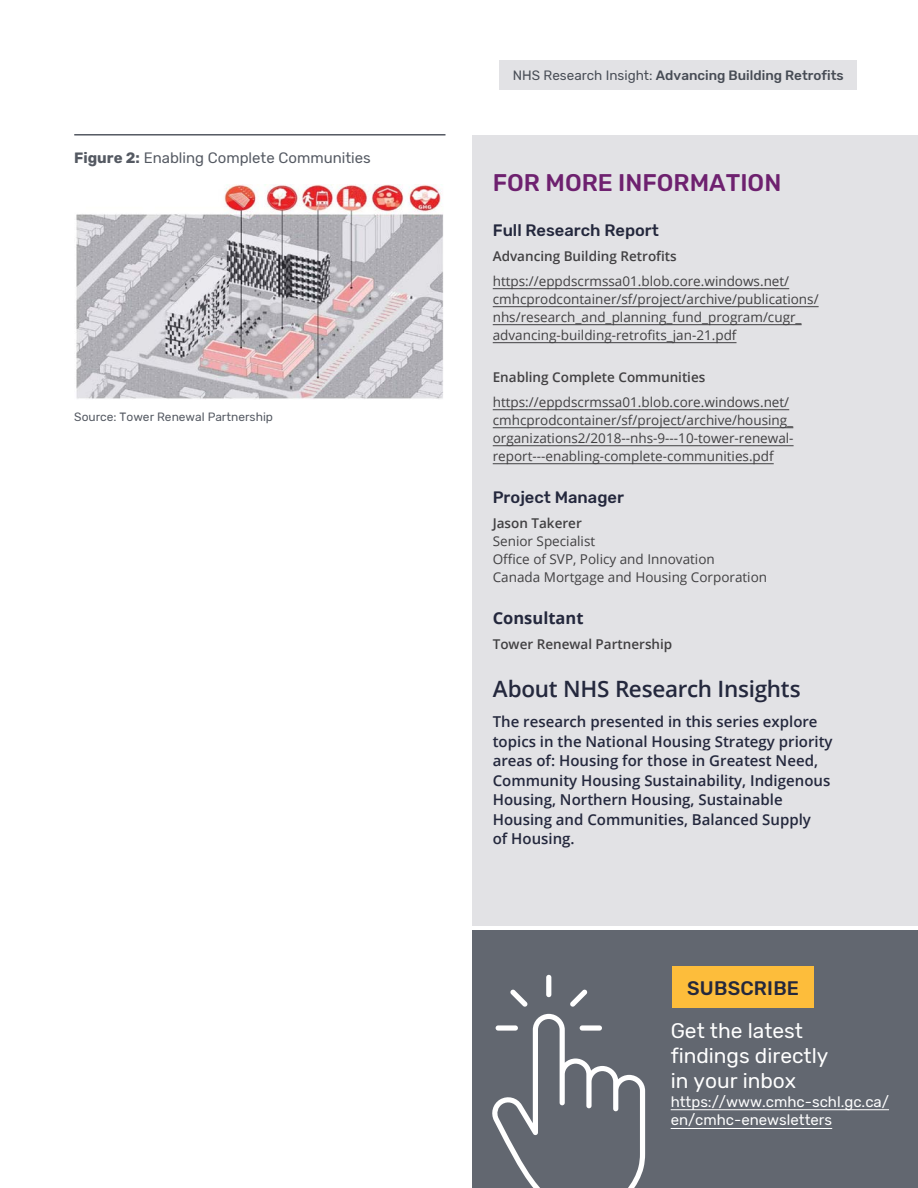
<style>
.page{position:relative;width:918px;height:1188px;background:#fff}
.page>*{position:absolute;margin:0;border:0;box-sizing:border-box;transform-origin:0 0}
.H3_Subheads{font:500 24px "Rubik";color:#6e216f}
.t1{font:600 22.5px "Open Sans";letter-spacing:-.015em;color:#24283d}
.P_Signup_Body{font:21px/24.8px "Rubik";color:#fff}
.P_Button_Call_to_act{font:500 19.5px "Rubik";letter-spacing:.01em;color:#24283d}
.H4_Subhead{font:500 16.5px "Rubik";color:#24283d}
.H4_Subhead-2{font:700 16.5px "Open Sans";color:#24283d}
.P_About_Body{font:600 15px/19.5px "Open Sans";color:#24283d}
.P_Icon_website{font:15px/18.8px "Rubik";color:#fff}
.t2{font:15px "Rubik";color:#545962}
.P_Body{font:13.5px/18px "Open Sans";color:#414042}
.P_Body-2{font:600 13.5px "Open Sans";color:#414042}
.t3{font:500 13.5px "Rubik";color:#474c55}
.Source{font:12px "Rubik";color:#545962}
.s1{font-weight:700}
.s2{font-weight:400}
.s3{font-weight:600}
</style>
<div class="page">
<div style="left:499px;top:61px;width:358px;height:29px;background:#e2e2e5"></div>
<hr style="left:74px;top:134px;width:372px;height:2px;background:#545962">
<div style="left:472px;top:135px;width:446px;height:791px;background:#e2e2e5"></div>
<div style="left:472px;top:931px;width:446px;height:257px;background:#626770"></div>
<hr style="left:671px;top:1109px;width:218px;height:1px;background:#fff">
<hr style="left:671px;top:1128px;width:161px;height:1px;background:#fff">
<svg style="left:492px;top:1014px;width:153px;height:174px"></svg>
<div style="left:496px;top:1025px;width:22px;height:6px;background:#fff;border-radius:3px"></div>
<div style="left:580px;top:1025px;width:22px;height:6px;background:#fff;border-radius:3px"></div>
<svg style="left:570px;top:989px;width:17px;height:18px"></svg>
<div style="left:546px;top:975px;width:5px;height:22px;background:#fff;border-radius:3px"></div>
<svg style="left:510px;top:989px;width:18px;height:18px"></svg>
<hr style="left:493px;top:288px;width:296px;height:1px;background:#414042">
<hr style="left:493px;top:306px;width:326px;height:1px;background:#414042">
<hr style="left:493px;top:324px;width:309px;height:1px;background:#414042">
<hr style="left:493px;top:342px;width:244px;height:1px;background:#414042">
<hr style="left:493px;top:409px;width:296px;height:1px;background:#414042">
<hr style="left:493px;top:427px;width:300px;height:1px;background:#414042">
<hr style="left:493px;top:445px;width:301px;height:1px;background:#414042">
<hr style="left:493px;top:463px;width:281px;height:1px;background:#414042">
<div style="left:672px;top:966px;width:142px;height:42px;background:#fdbd3b"></div>
<img style="left:76px;top:184px;width:367px;height:215px">
<p class="t2" style="left:74px;top:149px;width:298px"><span class="s1">Figure 2:</span> Enabling Complete Communities</p>
<p class="Source" style="left:74px;top:410px;width:200px">Source: Tower Renewal Partnership</p>
<p class="t3" style="left:513px;top:68px;width:332px"><span class="s2">NHS Research Insight:</span> Advancing Building Retrofits</p>
<h3 class="H3_Subheads" style="left:493px;top:169px;width:290px">FOR MORE INFORMATION</h3>
<h4 class="H4_Subhead" style="left:493px;top:221px;width:168px">Full Research Report</h4>
<p class="P_Body-2" style="left:493px;top:247px;width:186px">Advancing Building Retrofits</p>
<p class="P_Body" style="left:493px;top:271px;width:327px">https://eppdscrmssa01.blob.core.windows.net/ cmhcprodcontainer/sf/project/archive/publications/ nhs/research_and_planning_fund_program/cugr_ advancing-building-retrofits_jan-21.pdf</p>
<p class="P_Body-2" style="left:493px;top:368px;width:214px">Enabling Complete Communities</p>
<p class="P_Body" style="left:493px;top:392px;width:302px">https://eppdscrmssa01.blob.core.windows.net/ cmhcprodcontainer/sf/project/archive/housing_ organizations2/2018--nhs-9---10-tower-renewal&shy;report---enabling-complete-communities.pdf</p>
<h4 class="H4_Subhead" style="left:493px;top:488px;width:133px">Project Manager</h4>
<p class="P_Body" style="left:493px;top:514px;width:276px"><span class="s3">Jason Takerer<br></span>Senior Specialist<br>Office of SVP, Policy and Innovation<br>Canada Mortgage and Housing Corporation</p>
<h4 class="H4_Subhead-2" style="left:493px;top:606px;width:92px">Consultant</h4>
<p class="P_Body-2" style="left:493px;top:635px;width:181px">Tower Renewal Partnership</p>
<h3 class="t1" style="left:493px;top:674px;width:309px">About NHS Research Insights</h3>
<p class="P_About_Body" style="left:493px;top:712px;width:341px">The research presented in this series explore topics in the National Housing Strategy priority areas of: Housing for those in Greatest Need, Community Housing Sustainability, Indigenous Housing, Northern Housing, Sustainable Housing and Communities, Balanced Supply<br>of Housing.</p>
<p class="P_Button_Call_to_act" style="left:687px;top:977px;width:113px">SUBSCRIBE</p>
<p class="P_Signup_Body" style="left:671px;top:1019px;width:159px">Get the latest findings directly in your inbox</p>
<p class="P_Icon_website" style="left:671px;top:1093px;width:220px">https://www.cmhc-schl.gc.ca/ en/cmhc-enewsletters</p>
</div>
